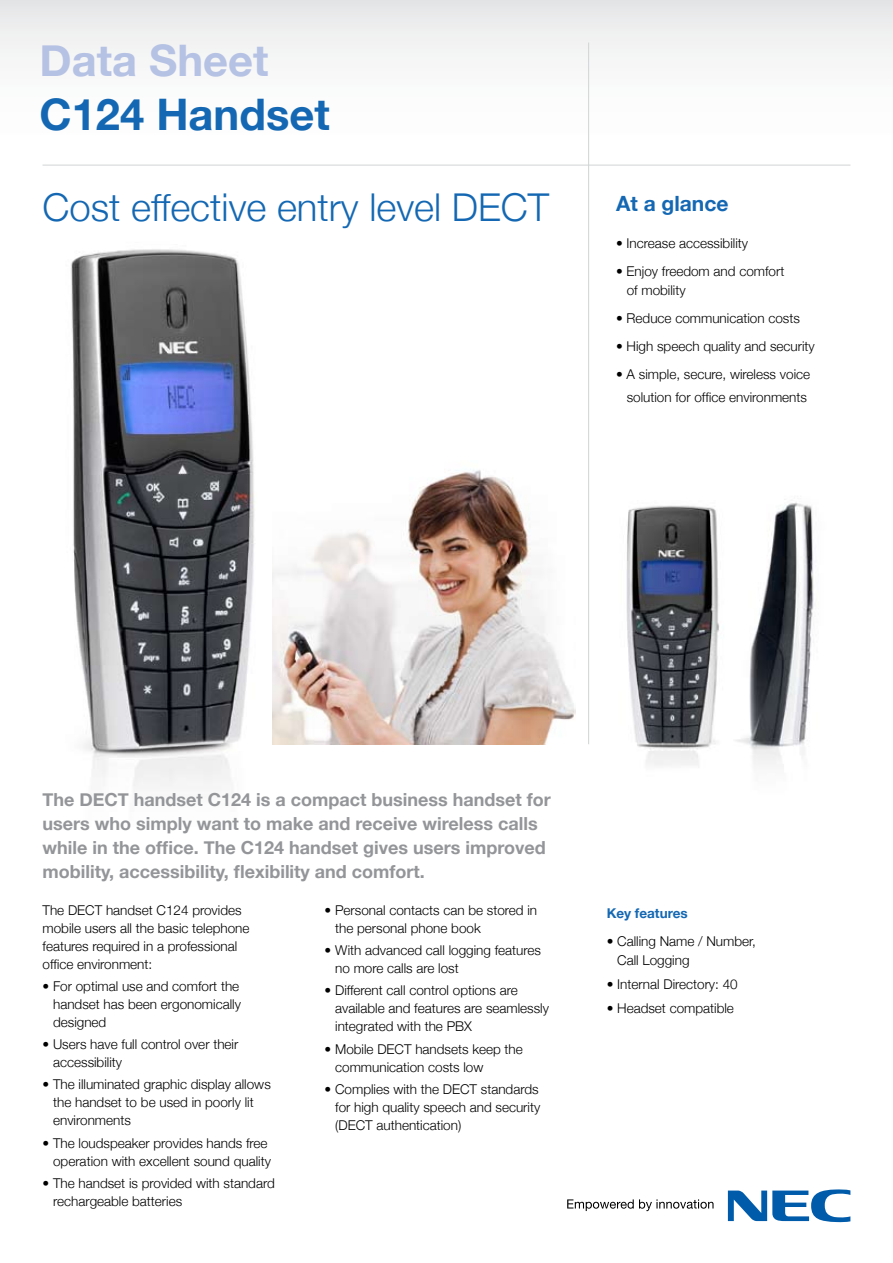
<style>
.page{position:relative;width:893px;height:1263px;background:#fff}
.page>*{position:absolute;margin:0;border:0;box-sizing:border-box;transform-origin:0 0}
.t1{font:700 43.5px "Helvetica Neue";color:#1468b3}
.t2{font:700 43.5px "Helvetica Neue";color:#b6c2e4}
.t3{font:300 38.4px "Helvetica Neue";color:#1468b3}
.t4{font:700 21px "Helvetica Neue";color:#1468b3}
.t5{font:700 18px/24px "Helvetica Neue";color:#939598}
.t6{font:300 13.5px/18px "Helvetica Neue";color:#000}
.t7{font:700 13.5px "Helvetica Neue";color:#1468b3}
</style>
<div class="page">
<div style="left:0;top:0;width:893px;height:221px;background:linear-gradient(to bottom,#ededee,#fff)"></div>
<svg style="left:728px;top:1189px;width:122px;height:33px"></svg>
<svg style="left:567px;top:1199px;width:146px;height:12px"></svg>
<hr style="left:43px;top:165px;width:807px;height:1px;background:#d1d3d4">
<hr style="left:588px;top:43px;width:1px;height:701px;background:#d1d3d4">
<img style="left:71px;top:249px;width:203px;height:538px">
<img style="left:272px;top:461px;width:304px;height:283px">
<img style="left:735px;top:502px;width:79px;height:263px">
<img style="left:626px;top:505px;width:93px;height:261px">
<h1 class="t2" style="left:40px;top:34px;width:230px">Data Sheet</h1>
<h1 class="t1" style="left:40px;top:88px;width:292px">C124 Handset</h1>
<h2 class="t3" style="left:43px;top:184px;width:508px">Cost effective entry level DECT</h2>
<h3 class="t4" style="left:616px;top:191px;width:114px">At a glance</h3>
<p class="t6" style="left:616px;top:234px;width:134px">• Increase accessibility</p>
<p class="t6" style="left:627px;top:261px;width:159px;line-height:19.5px;text-indent:-11px">• Enjoy freedom and comfort of mobility</p>
<p class="t6" style="left:616px;top:309px;width:185px">• Reduce communication costs</p>
<p class="t6" style="left:616px;top:337px;width:200px">• High speech quality and security</p>
<p class="t6" style="left:616px;top:363px;width:196px;line-height:22.5px;text-align:center">• A simple, secure, wireless voice solution for office environments</p>
<h3 class="t5" style="left:43px;top:787px;width:510px">The DECT handset C124 is a compact business handset for users who simply want to make and receive wireless calls while in the office. The C124 handset gives users improved mobility, accessibility, flexibility and comfort.</h3>
<p class="t6" style="left:335px;top:901px;width:203px;text-indent:-11px">• Personal contacts can be stored in the personal phone book</p>
<p class="t6" style="left:335px;top:941px;width:207px;text-indent:-11px">• With advanced call logging features no more calls are lost</p>
<p class="t6" style="left:335px;top:981px;width:215px;text-indent:-11px">• Different call control options are available and features are seamlessly integrated with the PBX</p>
<p class="t6" style="left:335px;top:1039px;width:189px;text-indent:-11px">• Mobile DECT handsets keep the communication costs low</p>
<p class="t6" style="left:335px;top:1080px;width:207px;text-indent:-11px">• Complies with the DECT standards for high quality speech and security (DECT authentication)</p>
<p class="t6" style="left:43px;top:900px;width:209px">The DECT handset C124 provides mobile users all the basic telephone features required in a professional office environment:</p>
<p class="t6" style="left:53px;top:977px;width:189px;text-indent:-11px">• For optimal use and comfort the handset has been ergonomically designed</p>
<p class="t6" style="left:53px;top:1035px;width:187px;text-indent:-11px">• Users have full control over their accessibility</p>
<p class="t6" style="left:53px;top:1075px;width:219px;text-indent:-11px">• The illuminated graphic display allows the handset to be used in poorly lit environments</p>
<p class="t6" style="left:43px;top:1133px;width:230px;text-align:right">• The loudspeaker provides hands free operation with excellent sound quality</p>
<p class="t6" style="left:53px;top:1174px;width:223px;text-indent:-11px">• The handset is provided with standard rechargeable batteries</p>
<p class="t7" style="left:607px;top:904px;width:83px">Key features</p>
<p class="t6" style="left:617px;top:931px;width:140px;line-height:19.5px;text-indent:-11px">• Calling Name / Number,<br>Call Logging</p>
<p class="t6" style="left:607px;top:975px;width:133px">• Internal Directory: 40</p>
<p class="t6" style="left:607px;top:998px;width:129px">• Headset compatible</p>
</div>
